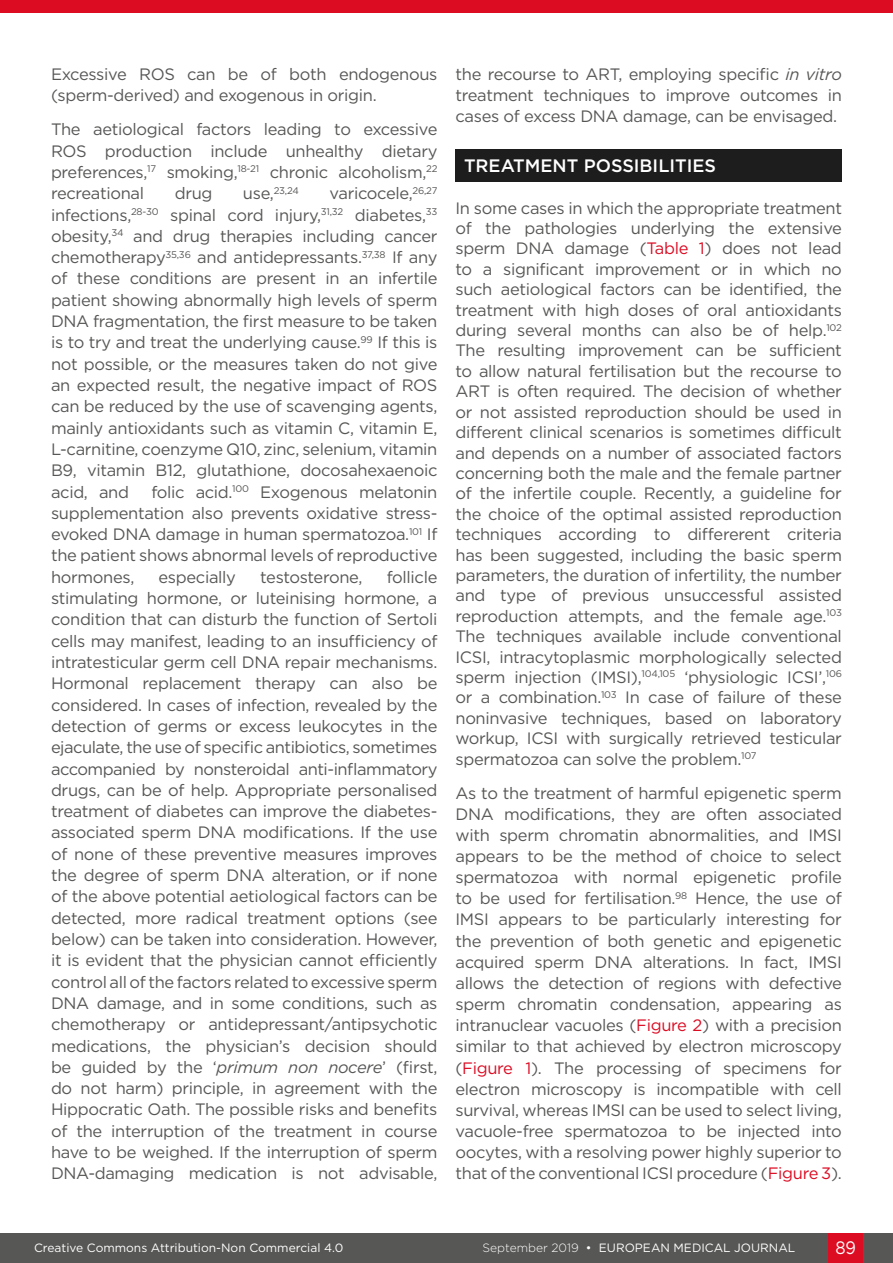
<style>
.page{position:relative;width:893px;height:1263px;background:#fff}
.page>*{position:absolute;margin:0;border:0;box-sizing:border-box;transform-origin:0 0}
.H1__Heading_1{font:500 18px "Gotham";color:#fff}
.t1{font:18px "Gotham";color:#fff;scale:.9 1}
.Body_Text{font:16.5px/21.3px "Gotham";letter-spacing:-.02em;color:#575756;text-align:justify}
.t2{font:12px "Gotham";color:#fff}
.Body_Text-2{font:9.6px "Gotham";color:#575756}
.s1{font-size:16.5px}
.s2{font-style:italic}
.s3{color:#dc0c23}
.s4{font-weight:300}
</style>
<div class="page">
<div style="left:0;top:1233px;width:893px;height:30px;background:#575756"></div>
<div style="left:829px;top:1233px;width:34px;height:30px;background:#dc0c23"></div>
<div style="left:455px;top:149px;width:387px;height:33px;background:#1d1d1d"></div>
<div style="left:0;top:0;width:893px;height:13px;background:#dc0c23"></div>
<p class="Body_Text" style="left:51px;top:63px;width:388px">Excessive ROS can be of both endogenous (sperm-derived) and exogenous in origin.</p>
<p class="Body_Text" style="left:51px;top:118px;width:388px">The aetiological factors leading to excessive ROS production include unhealthy dietary preferences,<sup>17</sup> smoking,<sup>18-21</sup> chronic alcoholism,<sup>22 </sup>recreational</p>
<p class="Body_Text" style="left:51px;top:182px;width:388px;text-indent:279px">varicocele,<sup>26,27 </sup>infections,<sup>28-30</sup> spinal cord injury,<sup>31,32</sup> diabetes,<sup>33 </sup>obesity,<sup>34</sup> and drug therapies including cancer chemotherapy<sup>35,36</sup> and antidepressants.<sup>37,38</sup> If any of these conditions are present in an infertile patient showing abnormally high levels of sperm DNA fragmentation, the first measure to be taken is to try and treat the underlying cause.<sup>99</sup> If this is not possible, or the measures taken do not give an expected result, the negative impact of ROS can be reduced by the use of scavenging agents, mainly antioxidants such as vitamin C, vitamin E, L-carnitine, coenzyme Q10, zinc, selenium, vitamin B9, vitamin B12, glutathione, docosahexaenoic acid, and</p>
<p class="Body_Text" style="left:175px;top:182px;width:39px">drug</p>
<p class="Body_Text-2" style="left:243px;top:184px;width:57px"><span class="s1">use,</span>23,24</p>
<p class="Body_Text" style="left:51px;top:481px;width:388px;text-indent:100px">folic acid.<sup>100</sup> Exogenous melatonin supplementation also prevents oxidative stress&shy;evoked DNA damage in human spermatozoa.<sup>101</sup> If the patient shows abnormal levels of reproductive hormones,</p>
<p class="Body_Text" style="left:51px;top:566px;width:388px;text-indent:336px">follicle stimulating hormone, or luteinising hormone, a condition that can disturb the function of Sertoli cells may manifest, leading to an insufficiency of intratesticular germ cell DNA repair mechanisms.<br>Hormonal replacement therapy can also be considered. In cases of infection, revealed by the detection of germs or excess leukocytes in the ejaculate, the use of specific antibiotics, sometimes accompanied by nonsteroidal anti-inflammatory drugs, can be of help. Appropriate personalised treatment of diabetes can improve the diabetes&shy;associated sperm DNA modifications. If the use of none of these preventive measures improves the degree of sperm DNA alteration, or if none of the above potential aetiological factors can be detected, more radical treatment options (see below) can be taken into consideration. However, it is evident that the physician cannot efficiently control all of the factors related to excessive sperm DNA damage, and in some conditions, such as chemotherapy or antidepressant/antipsychotic medications, the physician’s decision should be guided by the ‘<span class="s2">primum non nocere</span>’ (first, do not harm) principle, in agreement with the Hippocratic Oath. The possible risks and benefits of the interruption of the treatment in course have to be weighed. If the interruption of sperm DNA-damaging medication is not advisable,</p>
<p class="Body_Text" style="left:159px;top:566px;width:79px">especially</p>
<p class="Body_Text" style="left:260px;top:566px;width:104px">testosterone,</p>
<p class="Body_Text" style="left:455px;top:63px;width:388px">the recourse to ART, employing specific <span class="s2">in vitro </span>treatment techniques to improve outcomes in cases of excess DNA damage, can be envisaged.</p>
<p class="H1__Heading_1" style="left:464px;top:154px;width:254px">TREATMENT POSSIBILITIES</p>
<p class="Body_Text" style="left:455px;top:197px;width:388px;line-height:20.4px">In some cases in which the appropriate treatment of the pathologies underlying the extensive sperm DNA damage (<span class="s3">Table 1</span>) does not lead to a significant improvement or in which no such aetiological factors can be identified, the treatment with high doses of oral antioxidants during several months can also be of help.<sup>102<br></sup>The resulting improvement can be sufficient to allow natural fertilisation but the recourse to ART is often required. The decision of whether or not assisted reproduction should be used in different clinical scenarios is sometimes difficult and depends on a number of associated factors concerning both the male and the female partner of the infertile couple. Recently, a guideline for the choice of the optimal assisted reproduction techniques according to differerent criteria has been suggested, including the basic sperm parameters, the duration of infertility, the number and type of previous unsuccessful assisted reproduction attempts, and the female age.<sup>103<br></sup>The techniques available include conventional ICSI, intracytoplasmic morphologically selected sperm injection (IMSI),<sup>104,105</sup> ‘physiologic ICSI’,<sup>106 </sup>or a combination.<sup>103</sup> In case of failure of these noninvasive techniques, based on laboratory workup, ICSI with surgically retrieved testicular spermatozoa can solve the problem.<sup>107</sup></p>
<p class="Body_Text" style="left:455px;top:782px;width:388px">As to the treatment of harmful epigenetic sperm DNA modifications, they are often associated with sperm chromatin abnormalities, and IMSI appears to be the method of choice to select spermatozoa with normal epigenetic profile to be used for fertilisation.<sup>98</sup> Hence, the use of IMSI appears to be particularly interesting for the prevention of both genetic and epigenetic acquired sperm DNA alterations. In fact, IMSI allows the detection of regions with defective sperm chromatin condensation, appearing as intranuclear vacuoles (<span class="s3">Figure 2</span>) with a precision similar to that achieved by electron microscopy (<span class="s3">Figure 1</span>). The processing of specimens for electron microscopy is incompatible with cell survival, whereas IMSI can be used to select living, vacuole-free spermatozoa to be injected into oocytes, with a resolving power highly superior to that of the conventional ICSI procedure (<span class="s3">Figure 3</span>).</p>
<p class="t2" style="left:34px;top:1240px;width:311px">Creative Commons Attribution-Non Commercial 4.0</p>
<p class="t2" style="left:483px;top:1240px;width:314px"><span class="s4">September 2019</span> • EUROPEAN MEDICAL JOURNAL</p>
<p class="t1" style="left:835px;top:1236px;width:24px">89</p>
</div>
